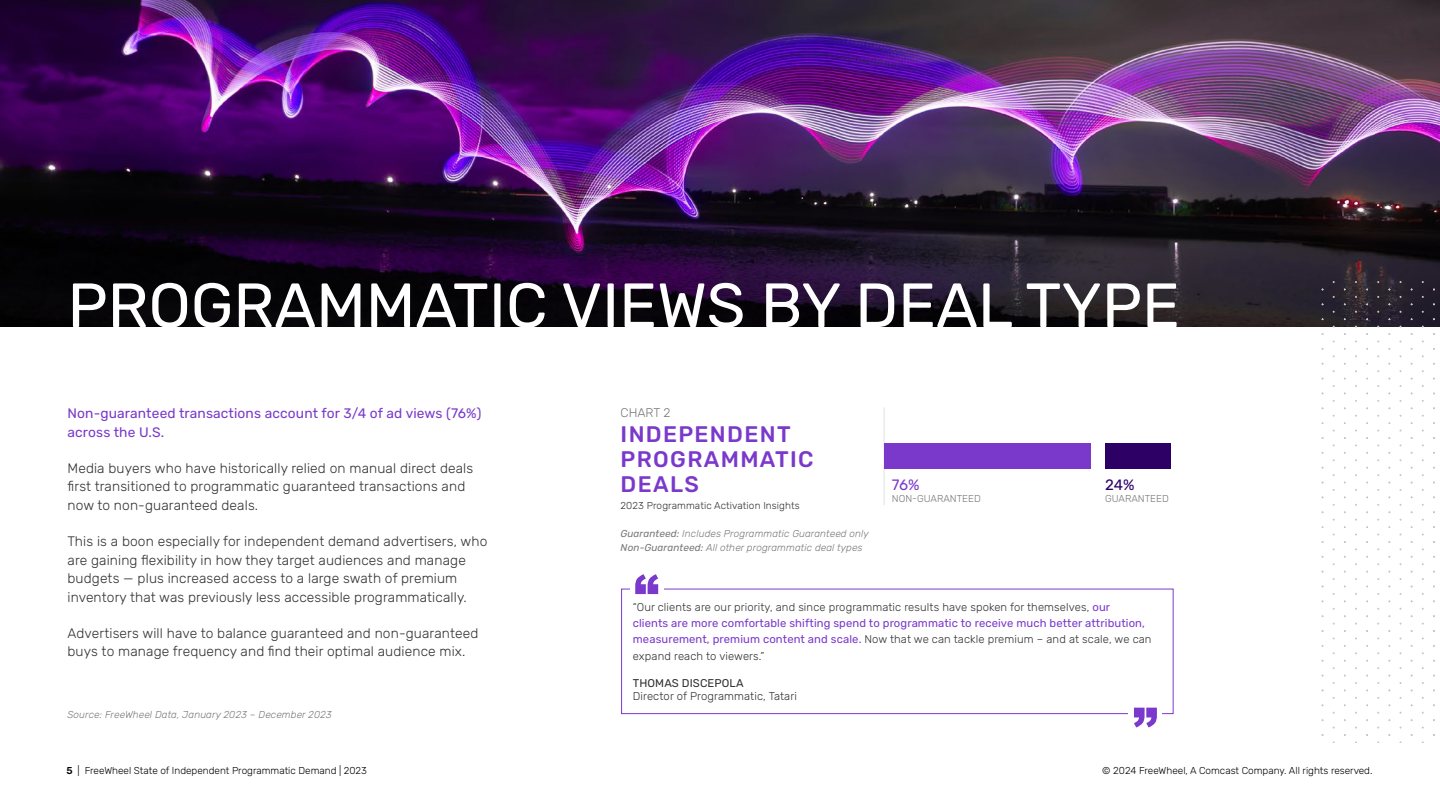
<style>
.page{position:relative;width:1440px;height:810px;background:#fff}
.page>*{position:absolute;margin:0;border:0;box-sizing:border-box;transform-origin:0 0}
.t1{font:62.5px "Rubik";color:#fff}
.t2{font:500 22.5px/25px "Rubik";letter-spacing:.06em;color:#7a39cb}
.t3{font:15px "Rubik";color:#7a39cb}
.t4{font:15px "Rubik";color:#2d0066}
.t5{font:300 13.75px/18.8px "Rubik";letter-spacing:.01em;color:#323232}
.t6{font:13.75px/18.8px "Rubik";letter-spacing:.01em;color:#7a39cb}
.t7{font:300 12.5px "Rubik";color:#787878}
.t8{font:300 11.25px/16.2px "Rubik";letter-spacing:.01em;color:#323232}
.t9{font:11.25px "Rubik";letter-spacing:.01em;color:#323232}
.t10{font:italic 300 10px/13.8px "Rubik";letter-spacing:.01em;color:#787878}
.t11{font:300 10px "Rubik";color:#000}
.t12{font:300 10px "Rubik";letter-spacing:.01em;color:#323232}
.t13{font:300 10px "Rubik";color:#787878}
.s1{font-weight:400}
.s2{font-weight:400;color:#7a39cb}
.s3{font-weight:500}
</style>
<div class="page">
<img style="left:0;top:0;width:1440px;height:326px">
<hr style="left:884px;top:407px;width:1px;height:98px;background:#e5e7e8">
<div style="left:1105px;top:444px;width:65px;height:25px;background:#2d0066"></div>
<div style="left:884px;top:444px;width:207px;height:25px;background:#7a39cb"></div>
<div style="left:621px;top:589px;width:552px;height:125px;border:1px solid #7a39cb"></div>
<div style="left:1128px;top:707px;width:34px;height:21px;background:#fff"></div>
<svg style="left:1134px;top:708px;width:23px;height:20px"></svg>
<div style="left:630px;top:574px;width:34px;height:21px;background:#fff"></div>
<svg style="left:635px;top:574px;width:23px;height:20px"></svg>
<h1 class="t1" style="left:68px;top:260px;width:1114px">PROGRAMMATIC VIEWS BY DEAL TYPE</h1>
<p class="t6" style="left:68px;top:405px;width:415px">Non-guaranteed transactions account for 3/4 of ad views (76%) across the U.S.</p>
<p class="t5" style="left:68px;top:459px;width:407px">Media buyers who have historically relied on manual direct deals first transitioned to programmatic guaranteed transactions and now to non-guaranteed deals.</p>
<p class="t5" style="left:68px;top:532px;width:421px">This is a boon especially for independent demand advertisers, who are gaining flexibility in how they target audiences and manage budgets — plus increased access to a large swath of premium inventory that was previously less accessible programmatically.</p>
<p class="t5" style="left:68px;top:624px;width:412px">Advertisers will have to balance guaranteed and non-guaranteed buys to manage frequency and find their optimal audience mix.</p>
<p class="t10" style="left:68px;top:708px;width:266px">Source: FreeWheel Data, January 2023 – December 2023</p>
<p class="t7" style="left:621px;top:404px;width:51px">CHART 2</p>
<h2 class="t2" style="left:621px;top:423px;width:195px">INDEPENDENT<br>PROGRAMMATIC<br>DEALS</h2>
<p class="t12" style="left:621px;top:499px;width:181px">2023 Programmatic Activation Insights</p>
<p class="t10" style="left:621px;top:528px;width:250px"><span class="s1">Guaranteed:</span> Includes Programmatic Guaranteed only<br><span class="s1">Non-Guaranteed:</span> All other programmatic deal types</p>
<p class="t3" style="left:892px;top:473px;width:29px">76%</p>
<p class="t13" style="left:892px;top:491px;width:90px">NON-GUARANTEED</p>
<p class="t4" style="left:1105px;top:473px;width:31px">24%</p>
<p class="t13" style="left:1105px;top:491px;width:65px">GUARANTEED</p>
<p class="t8" style="left:633px;top:599px;width:520px">“Our clients are our priority, and since programmatic results have spoken for themselves, <span class="s2">our<br>clients are more comfortable shifting spend to programmatic to receive much better attribution, measurement, premium content and scale.</span> Now that we can tackle premium – and at scale, we can expand reach to viewers.”</p>
<p class="t9" style="left:633px;top:675px;width:112px">THOMAS DISCEPOLA</p>
<p class="t8" style="left:633px;top:688px;width:166px">Director of Programmatic, Tatari</p>
<p class="t11" style="left:67px;top:764px;width:302px"><span class="s3">5</span> | FreeWheel State of Independent Programmatic Demand | 2023</p>
<p class="t11" style="left:1102px;top:764px;width:272px">© 2024 FreeWheel, A Comcast Company. All rights reserved.</p>
</div>
